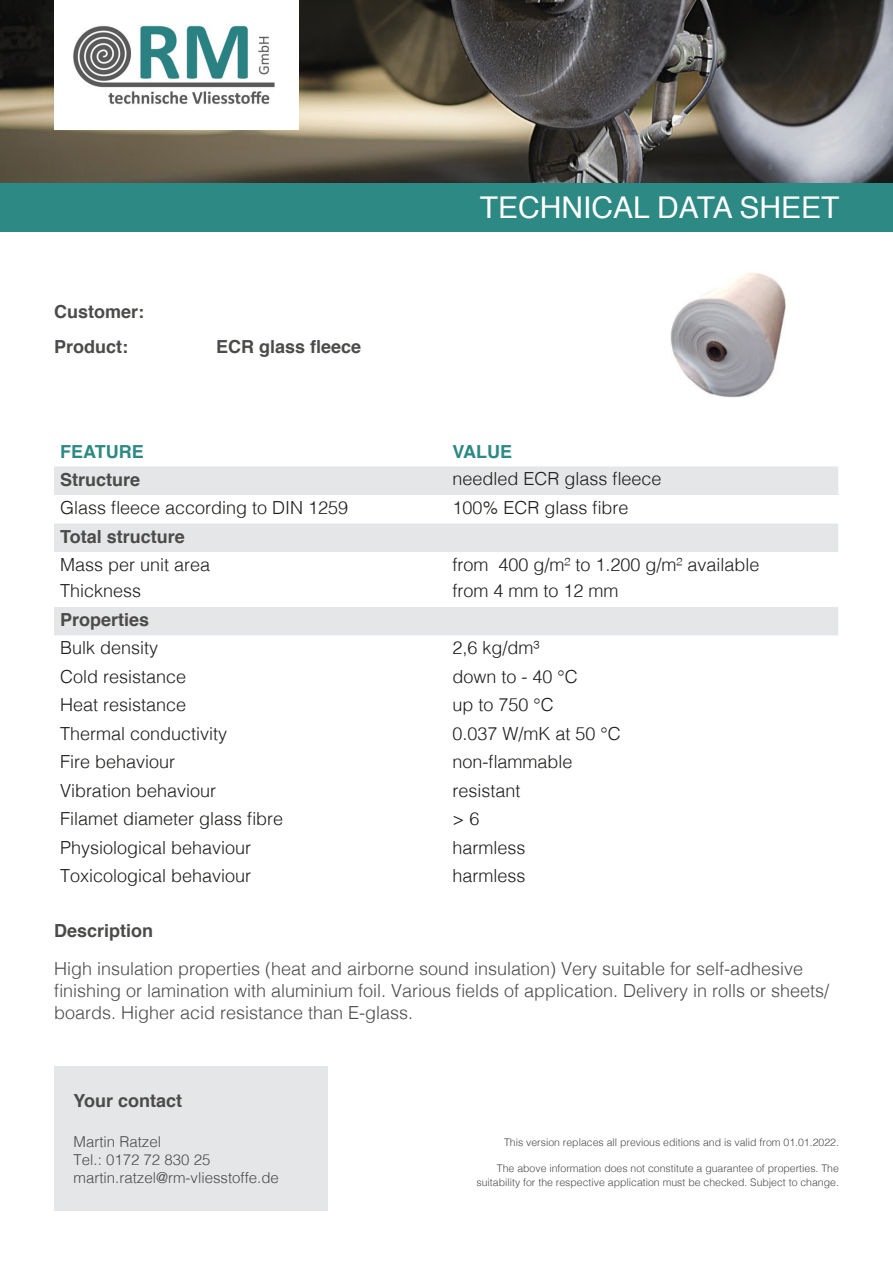
<style>
.page{position:relative;width:893px;height:1263px;background:#fff}
.page>*{position:absolute;margin:0;border:0;box-sizing:border-box;transform-origin:0 0}
.t1{font:30px "Helvetica";color:#fff}
.t2{font:300 18px "Helvetica";color:#1d1d1b}
.t3{font:300 18px/21.6px "Helvetica";color:#4b4b4a}
.t4{font:700 18px/35.8px "Helvetica";color:#4b4b4a}
.t5{font:700 18px "Helvetica";color:#2c8984}
.t6{font:300 15px/18px "Helvetica";color:#4b4b4a}
.t7{font:300 10.5px/14.4px "Helvetica";color:#4b4b4a;text-align:right}
</style>
<div class="page">
<img style="left:670px;top:272px;width:116px;height:125px">
<img style="left:0;top:0;width:893px;height:183px">
<div style="left:54px;top:0;width:244px;height:129px;background:#fff"></div>
<img style="left:73px;top:24px;width:202px;height:81px">
<div style="left:0;top:183px;width:893px;height:49px;background:#2c8984"></div>
<div style="left:54px;top:466px;width:784px;height:29px;background:#e5e6e8"></div>
<svg style="left:54px;top:523px;width:784px;height:112px;fill:#ebeced"></svg>
<div style="left:54px;top:1066px;width:273px;height:145px;background:#e5e6e8"></div>
<p class="t4" style="left:54px;top:294px;width:91px">Customer:<br>Product:</p>
<p class="t4" style="left:216px;top:329px;width:147px">ECR glass fleece</p>
<h1 class="t1" style="left:480px;top:185px;width:361px">TECHNICAL DATA SHEET</h1>
<p class="t5" style="left:60px;top:437px;width:85px">FEATURE</p>
<p class="t5" style="left:452px;top:437px;width:61px">VALUE</p>
<p class="t4" style="left:60px;top:462px;width:82px">Structure</p>
<p class="t2" style="left:452px;top:464px;width:211px">needled ECR glass fleece</p>
<p class="t2" style="left:60px;top:492px;width:290px">Glass fleece according to DIN 1259</p>
<p class="t2" style="left:452px;top:492px;width:178px">100% ECR glass fibre</p>
<p class="t4" style="left:60px;top:519px;width:126px">Total structure</p>
<p class="t2" style="left:60px;top:549px;width:152px">Mass per unit area</p>
<p class="t2" style="left:452px;top:549px;width:309px">from 400 g/m² to 1.200 g/m² available</p>
<p class="t2" style="left:60px;top:576px;width:83px">Thickness</p>
<p class="t2" style="left:452px;top:576px;width:168px">from 4 mm to 12 mm</p>
<p class="t4" style="left:60px;top:602px;width:91px">Properties</p>
<p class="t2" style="left:60px;top:633px;width:100px">Bulk density</p>
<p class="t2" style="left:452px;top:633px;width:89px">2,6 kg/dm³</p>
<p class="t2" style="left:60px;top:661px;width:128px">Cold resistance</p>
<p class="t2" style="left:452px;top:661px;width:127px">down to - 40 °C</p>
<p class="t2" style="left:60px;top:690px;width:128px">Heat resistance</p>
<p class="t2" style="left:452px;top:690px;width:103px">up to 750 °C</p>
<p class="t2" style="left:60px;top:718px;width:169px">Thermal conductivity</p>
<p class="t2" style="left:452px;top:718px;width:170px">0.037 W/mK at 50 °C</p>
<p class="t2" style="left:60px;top:747px;width:117px">Fire behaviour</p>
<p class="t2" style="left:452px;top:747px;width:122px">non-flammable</p>
<p class="t2" style="left:60px;top:775px;width:158px">Vibration behaviour</p>
<p class="t2" style="left:452px;top:775px;width:70px">resistant</p>
<p class="t2" style="left:60px;top:804px;width:225px">Filamet diameter glass fibre</p>
<p class="t2" style="left:452px;top:804px;width:28px">&gt; 6</p>
<p class="t2" style="left:60px;top:832px;width:193px">Physiological behaviour</p>
<p class="t2" style="left:452px;top:832px;width:75px">harmless</p>
<p class="t2" style="left:60px;top:861px;width:193px">Toxicological behaviour</p>
<p class="t2" style="left:452px;top:861px;width:75px">harmless</p>
<p class="t4" style="left:54px;top:913px;width:101px">Description</p>
<p class="t3" style="left:54px;top:957px;width:777px">High insulation properties (heat and airborne sound insulation) Very suitable for self-adhesive finishing or lamination with aluminium foil. Various fields of application. Delivery in rolls or sheets/ boards. Higher acid resistance than E-glass.</p>
<p class="t4" style="left:74px;top:1082px;width:110px">Your contact</p>
<p class="t6" style="left:74px;top:1131px;width:207px">Martin Ratzel<br>Tel.: 0172 72 830 25 martin.ratzel@rm-vliesstoffe.de</p>
<p class="t7" style="left:504px;top:1135px;width:336px">This version replaces all previous editions and is valid from 01.01.2022.</p>
<p class="t7" style="left:477px;top:1160px;width:364px">The above information does not constitute a guarantee of properties. The suitability for the respective application must be checked. Subject to change.</p>
</div>
